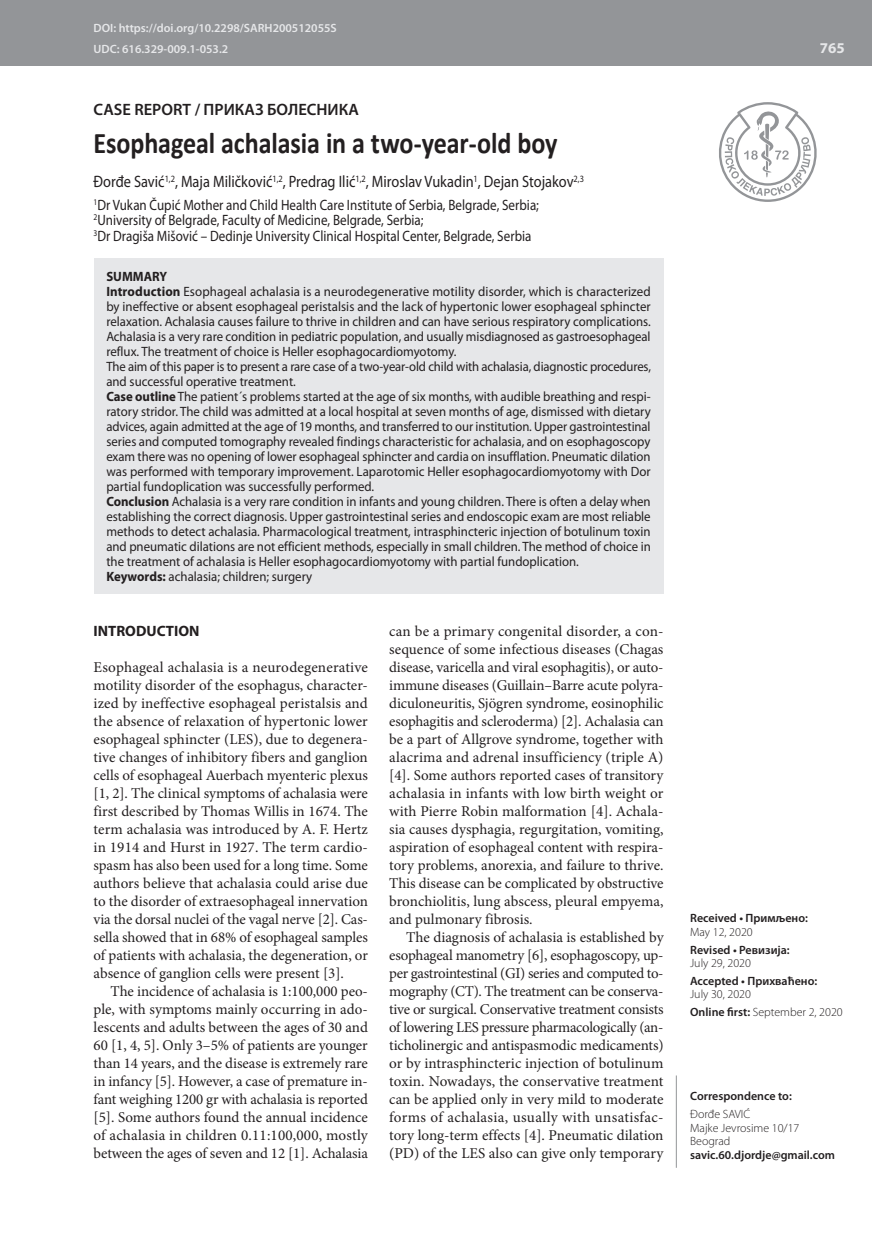
<style>
.page{position:relative;width:872px;height:1234px;background:#fff}
.page>*{position:absolute;margin:0;border:0;box-sizing:border-box;transform-origin:0 0}
.t1{font:700 30px "Calibri";letter-spacing:-.005em;color:#231f20;scale:.87 1}
.t2{font:16.5px "Myriad Pro";color:#231f20;scale:.87 1}
.t3{font:600 16.5px "Myriad Pro";color:#231f20}
.t4{font:15px/18px "Minion Pro";color:#231f20;text-align:justify}
.t5{font:15px/15.8px "Myriad Pro";color:#231f20;scale:.87 1}
.t6{font:700 15px "Myriad Pro";color:#231f20}
.t7{font:700 15px "Myriad Pro";color:#e6e7e9}
.t8{font:13.5px/15px "Myriad Pro";color:#231f20;scale:.96 1}
.t9{font:600 12px "Myriad Pro";color:#231f20}
.t10{font:300 12px/13.5px "Myriad Pro";color:#231f20}
.t11{font:600 12px/21.3px "Myriad Pro";color:#e6e7e9}
.s1{font-weight:700}
.s2{font-weight:600}
</style>
<div class="page">
<div style="left:0;top:0;width:872px;height:66px;background:#939598"></div>
<svg style="left:719px;top:102px;width:98px;height:100px"></svg>
<hr style="left:676px;top:1075px;width:1px;height:92px;background:#939598">
<div style="left:94px;top:258px;width:569px;height:335px;background:#e6e7e9"></div>
<p class="t11" style="left:94px;top:17px;width:245px">DOI: https://doi.org/10.2298/SARH200512055S<br>UDC: 616.329-009.1-053.2</p>
<p class="t3" style="left:94px;top:98px;width:267px">CASE REPORT / ПРИКАЗ БОЛЕСНИКА</p>
<h1 class="t1" style="left:94px;top:122px;width:535px">Esophageal achalasia in a two-year-old boy</h1>
<p class="t2" style="left:94px;top:172px;width:565px">Đorđe Savić<sup>1,2</sup>, Maja Miličković<sup>1,2</sup>, Predrag Ilić<sup>1,2</sup>, Miroslav Vukadin<sup>1</sup>, Dejan Stojakov<sup>2,3</sup></p>
<p class="t5" style="left:94px;top:196px;width:513px"><sup>1</sup>Dr Vukan Čupić Mother and Child Health Care Institute of Serbia, Belgrade, Serbia;<br><sup>2</sup>University of Belgrade, Faculty of Medicine, Belgrade, Serbia;<br><sup>3</sup>Dr Dragiša Mišović – Dedinje University Clinical Hospital Center, Belgrade, Serbia</p>
<p class="t8" style="left:106px;top:268px;width:569px"><span class="s1">SUMMARY<br>Introduction</span> Esophageal achalasia is a neurodegenerative motility disorder, which is characterized by ineffective or absent esophageal peristalsis and the lack of hypertonic lower esophageal sphincter relaxation. Achalasia causes failure to thrive in children and can have serious respiratory complications.<br>Achalasia is a very rare condition in pediatric population, and usually misdiagnosed as gastroesophageal reflux. The treatment of choice is Heller esophagocardiomyotomy.<br>The aim of this paper is to present a rare case of a two-year-old child with achalasia, diagnostic procedures, and successful operative treatment.<br><span class="s1">Case outline</span> The patient´s problems started at the age of six months, with audible breathing and respi&shy;ratory stridor. The child was admitted at a local hospital at seven months of age, dismissed with dietary advices, again admitted at the age of 19 months, and transferred to our institution. Upper gastrointestinal series and computed tomography revealed findings characteristic for achalasia, and on esophagoscopy exam there was no opening of lower esophageal sphincter and cardia on insufflation. Pneumatic dilation was performed with temporary improvement. Laparotomic Heller esophagocardiomyotomy with Dor partial fundoplication was successfully performed.<br><span class="s1">Conclusion</span> Achalasia is a very rare condition in infants and young children. There is often a delay when establishing the correct diagnosis. Upper gastrointestinal series and endoscopic exam are most reliable methods to detect achalasia. Pharmacological treatment, intrasphincteric injection of botulinum toxin and pneumatic dilations are not efficient methods, especially in small children. The method of choice in the treatment of achalasia is Heller esophagocardiomyotomy with partial fundoplication.<br><span class="s1">Keywords:</span> achalasia; children; surgery</p>
<p class="t6" style="left:94px;top:621px;width:107px">INTRODUCTION</p>
<p class="t4" style="left:94px;top:658px;width:276px">Esophageal achalasia is a neurodegenerative motility disorder of the esophagus, character&shy;ized by ineffective esophageal peristalsis and the absence of relaxation of hypertonic lower esophageal sphincter (LES), due to degenera&shy;tive changes of inhibitory fibers and ganglion cells of esophageal Auerbach myenteric plexus [1, 2]. The clinical symptoms of achalasia were first described by Thomas Willis in 1674. The term achalasia was introduced by A. F. Hertz in 1914 and Hurst in 1927. The term cardio&shy;spasm has also been used for a long time. Some authors believe that achalasia could arise due to the disorder of extraesophageal innervation via the dorsal nuclei of the vagal nerve [2]. Cas&shy;sella showed that in 68% of esophageal samples of patients with achalasia, the degeneration, or absence of ganglion cells were present [3].</p>
<p class="t4" style="left:94px;top:982px;width:276px;text-indent:17px">The incidence of achalasia is 1:100,000 peo&shy;ple, with symptoms mainly occurring in ado&shy;lescents and adults between the ages of 30 and 60 [1, 4, 5]. Only 3–5% of patients are younger than 14 years, and the disease is extremely rare in infancy [5]. However, a case of premature in&shy;fant weighing 1200 gr with achalasia is reported [5]. Some authors found the annual incidence of achalasia in children 0.11:100,000, mostly between the ages of seven and 12 [1]. Achalasia</p>
<p class="t4" style="left:389px;top:622px;width:276px">can be a primary congenital disorder, a con&shy;sequence of some infectious diseases (Chagas disease, varicella and viral esophagitis), or auto&shy;immune diseases (Guillain–Barre acute polyra&shy;diculoneuritis, Sjögren syndrome, eosinophilic esophagitis and scleroderma) [2]. Achalasia can be a part of Allgrove syndrome, together with alacrima and adrenal insufficiency (triple A) [4]. Some authors reported cases of transitory achalasia in infants with low birth weight or with Pierre Robin malformation [4]. Achala&shy;sia causes dysphagia, regurgitation, vomiting, aspiration of esophageal content with respira&shy;tory problems, anorexia, and failure to thrive.<br>This disease can be complicated by obstructive bronchiolitis, lung abscess, pleural empyema, and pulmonary fibrosis.</p>
<p class="t4" style="left:389px;top:928px;width:276px;text-indent:17px">The diagnosis of achalasia is established by esophageal manometry [6], esophagoscopy, up&shy;per gastrointestinal (GI) series and computed to&shy;mography (CT). The treatment can be conserva&shy;tive or surgical. Conservative treatment consists of lowering LES pressure pharmacologically (an&shy;ticholinergic and antispasmodic medicaments) or by intrasphincteric injection of botulinum toxin. Nowadays, the conservative treatment can be applied only in very mild to moderate forms of achalasia, usually with unsatisfac&shy;tory long-term effects [4]. Pneumatic dilation (PD) of the LES also can give only temporary</p>
<p class="t7" style="left:820px;top:38px;width:26px">765</p>
<p class="t9" style="left:690px;top:910px;width:119px">Received • Примљено:</p>
<p class="t10" style="left:690px;top:924px;width:64px">May 12, 2020</p>
<p class="t9" style="left:690px;top:941px;width:101px">Revised • Ревизија:</p>
<p class="t10" style="left:690px;top:956px;width:62px">July 29, 2020</p>
<p class="t9" style="left:690px;top:972px;width:129px">Accepted • Прихваћено:</p>
<p class="t10" style="left:690px;top:985px;width:154px;line-height:17.7px">July 30, 2020<br><span class="s2">Online first:</span> September 2, 2020</p>
<p class="t9" style="left:690px;top:1088px;width:103px">Correspondence to:</p>
<p class="t10" style="left:690px;top:1107px;width:111px">Đorđe SAVIĆ<br>Majke Jevrosime 10/17<br>Beograd</p>
<p class="t9" style="left:690px;top:1146px;width:146px">savic.60.djordje@gmail.com</p>
</div>
